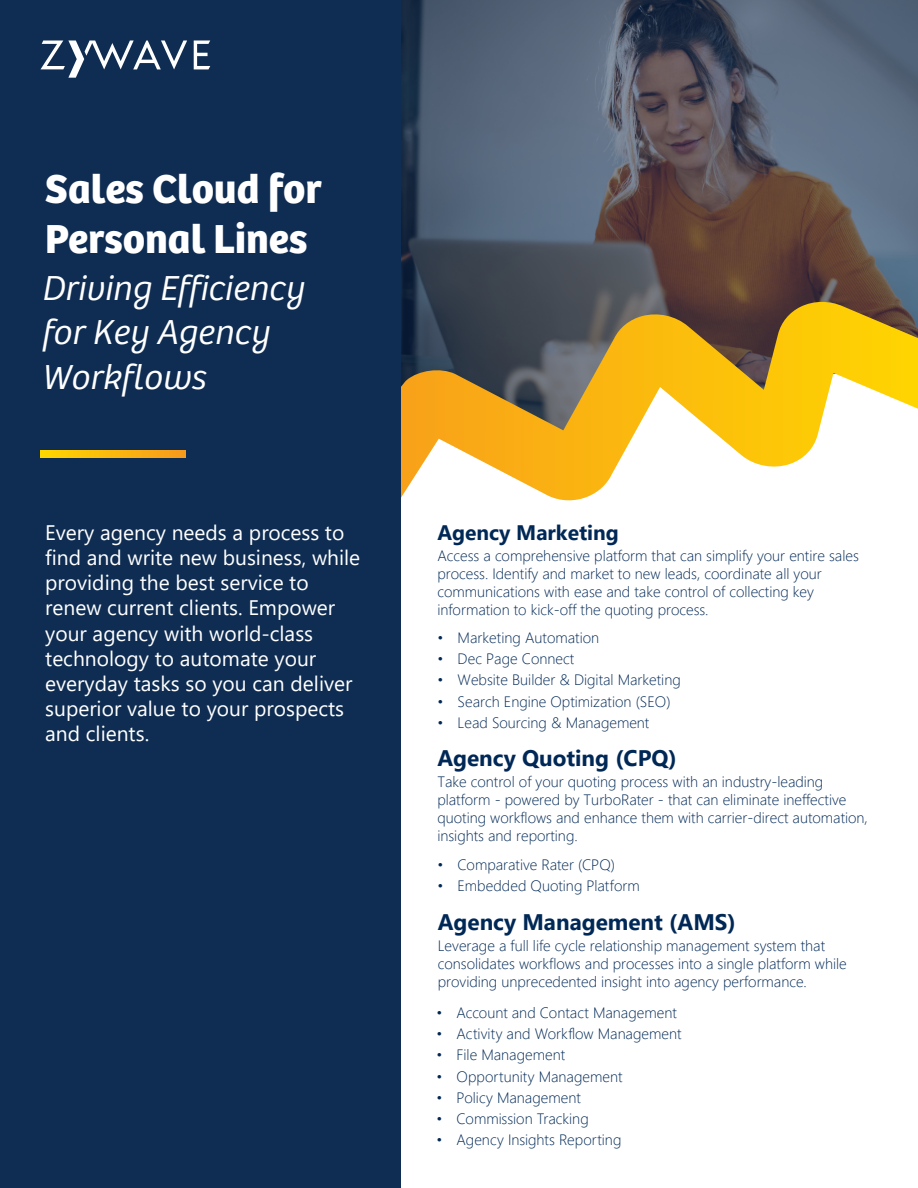
<style>
.page{position:relative;width:918px;height:1188px;background:#fff}
.page>*{position:absolute;margin:0;border:0;box-sizing:border-box;transform-origin:0 0}
.t1{font:700 42px/50.4px "Bree";color:#fff}
.t2{font:italic 300 36px/44.5px "Bree";color:#fff}
.t3{font:700 22.5px "Segoe UI";color:#002856}
.t4{font:21px/25.2px "Segoe UI";color:#fff}
.t5{font:700 21px "Segoe UI";color:#002856}
.t6{font:300 15px/18px "Segoe UI";color:#002856}
</style>
<div class="page">
<svg style="left:401px;top:0;width:517px;height:302px;background:#555a66"></svg>
<svg style="left:401px;top:302px;width:517px;height:199px"></svg>
<div style="left:0;top:0;width:401px;height:1188px;background:#0f2d52"></div>
<svg style="left:40px;top:450px;width:145px;height:8px"></svg>
<svg style="left:194px;top:40px;width:16px;height:29px"></svg>
<svg style="left:41px;top:40px;width:146px;height:38px"></svg>
<h1 class="t1" style="left:45px;top:160px;width:278px">Sales Cloud for<br>Personal Lines</h1>
<h2 class="t2" style="left:43px;top:264px;width:264px">Driving Efficiency for Key Agency<br>Workflows</h2>
<p class="t4" style="left:45px;top:518px;width:317px">Every agency needs a process to find and write new business, while providing the best service to renew current clients. Empower your agency with world-class technology to automate your everyday tasks so you can deliver superior value to your prospects and clients.</p>
<h3 class="t5" style="left:437px;top:513px;width:183px">Agency Marketing</h3>
<p class="t6" style="left:437px;top:546px;width:423px">Access a comprehensive platform that can simplify your entire sales process. Identify and market to new leads, coordinate all your communications with ease and take control of collecting key information to kick-off the quoting process.</p>
<p class="t6" style="left:437px;top:627px;width:163px">• Marketing Automation</p>
<p class="t6" style="left:437px;top:648px;width:138px">• Dec Page Connect</p>
<p class="t6" style="left:437px;top:670px;width:245px">• Website Builder &amp; Digital Marketing</p>
<p class="t6" style="left:437px;top:691px;width:235px">• Search Engine Optimization (SEO)</p>
<p class="t6" style="left:437px;top:712px;width:213px">• Lead Sourcing &amp; Management</p>
<h3 class="t3" style="left:437px;top:737px;width:241px">Agency Quoting (CPQ)</h3>
<p class="t6" style="left:437px;top:772px;width:432px">Take control of your quoting process with an industry-leading platform - powered by TurboRater - that can eliminate ineffective quoting workflows and enhance them with carrier-direct automation, insights and reporting.</p>
<p class="t6" style="left:437px;top:854px;width:179px">• Comparative Rater (CPQ)</p>
<p class="t6" style="left:437px;top:875px;width:204px">• Embedded Quoting Platform</p>
<h3 class="t3" style="left:438px;top:901px;width:300px">Agency Management (AMS)</h3>
<p class="t6" style="left:438px;top:936px;width:411px">Leverage a full life cycle relationship management system that consolidates workflows and processes into a single platform while providing unprecedented insight into agency performance.</p>
<p class="t6" style="left:436px;top:1002px;width:242px">• Account and Contact Management</p>
<p class="t6" style="left:436px;top:1023px;width:247px">• Activity and Workflow Management</p>
<p class="t6" style="left:436px;top:1045px;width:130px">• File Management</p>
<p class="t6" style="left:436px;top:1066px;width:188px">• Opportunity Management</p>
<p class="t6" style="left:436px;top:1087px;width:146px">• Policy Management</p>
<p class="t6" style="left:436px;top:1108px;width:154px">• Commission Tracking</p>
<p class="t6" style="left:436px;top:1129px;width:187px">• Agency Insights Reporting</p>
</div>
